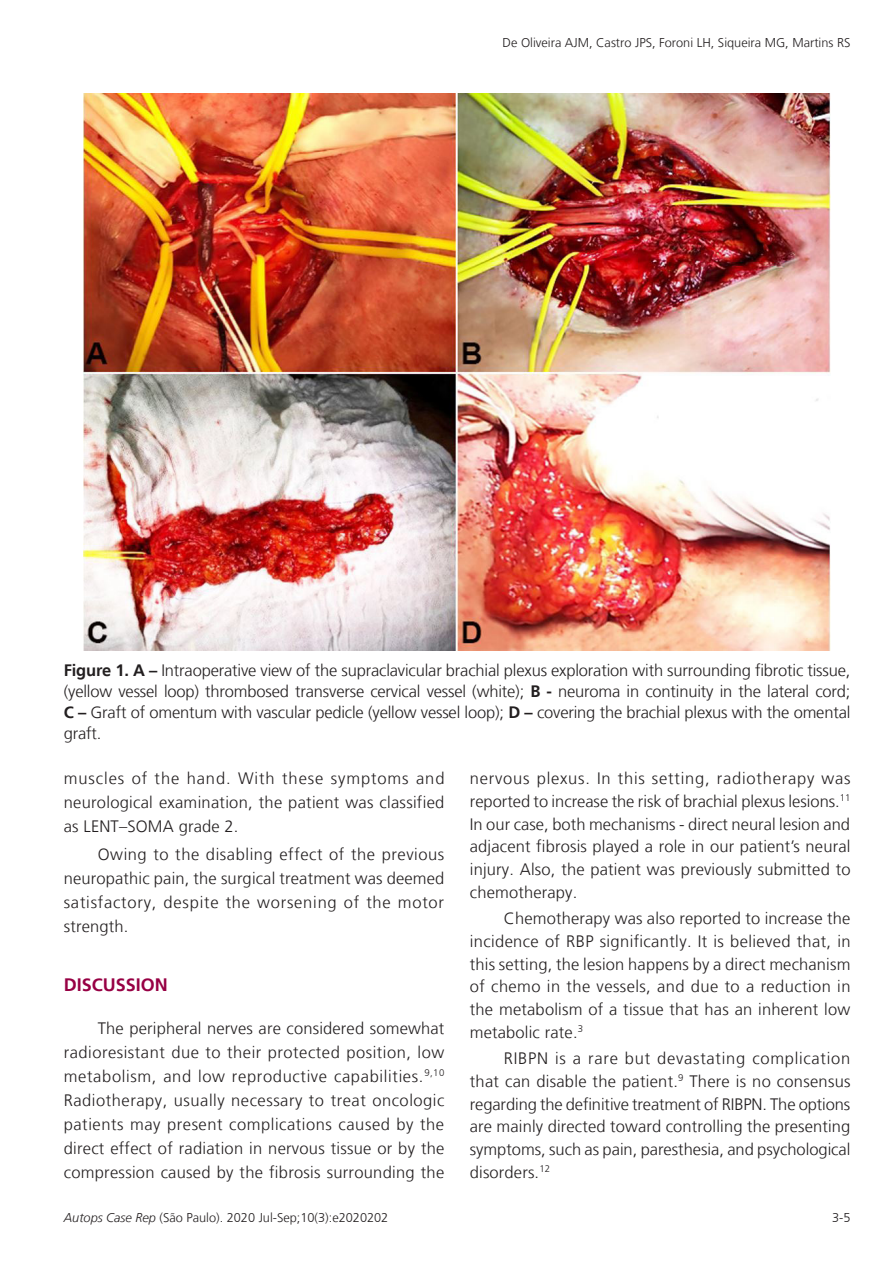
<style>
.page{position:relative;width:893px;height:1263px;background:#fff}
.page>*{position:absolute;margin:0;border:0;box-sizing:border-box;transform-origin:0 0}
.Heading1{font:700 18px "Frutiger LT";color:#970044}
.Paragraph{font:300 16.5px/22.8px "Frutiger LT";letter-spacing:.01em;color:#231f20;text-align:justify}
.FigureCaption{font:300 16.5px/21px "Frutiger LT";letter-spacing:-.01em;color:#231f20;text-align:justify}
.t1{font:300 12.75px "Frutiger LT";color:#231f20}
.s1{font-weight:700}
.s2{font-style:italic}
</style>
<div class="page">
<img style="left:83px;top:94px;width:748px;height:557px">
<p class="t1" style="left:503px;top:35px;width:349px">De Oliveira AJM, Castro JPS, Foroni LH, Siqueira MG, Martins RS</p>
<p class="FigureCaption" style="left:64px;top:660px;width:788px"><span class="s1">Figure 1. A –</span> Intraoperative view of the supraclavicular brachial plexus exploration with surrounding fibrotic tissue, (yellow vessel loop) thrombosed transverse cervical vessel (white); <span class="s1">B -</span> neuroma in continuity in the lateral cord; <span class="s1">C –</span> Graft of omentum with vascular pedicle (yellow vessel loop); <span class="s1">D –</span> covering the brachial plexus with the omental graft.</p>
<p class="Paragraph" style="left:64px;top:767px;width:382px;line-height:24px">muscles of the hand. With these symptoms and neurological examination, the patient was classified as LENT–SOMA grade 2.</p>
<p class="Paragraph" style="left:64px;top:842px;width:382px;line-height:24px;text-indent:34px">Owing to the disabling effect of the previous neuropathic pain, the surgical treatment was deemed satisfactory, despite the worsening of the motor strength.</p>
<p class="Heading1" style="left:64px;top:974px;width:106px">DISCUSSION</p>
<p class="Paragraph" style="left:64px;top:1016px;width:382px;line-height:24px;text-indent:34px">The peripheral nerves are considered somewhat radioresistant due to their protected position, low metabolism, and low reproductive capabilities.<sup>9,10<br></sup>Radiotherapy, usually necessary to treat oncologic patients may present complications caused by the direct effect of radiation in nervous tissue or by the compression caused by the fibrosis surrounding the</p>
<p class="Paragraph" style="left:470px;top:767px;width:382px">nervous plexus. In this setting, radiotherapy was reported to increase the risk of brachial plexus lesions.<sup>11<br></sup>In our case, both mechanisms - direct neural lesion and adjacent fibrosis played a role in our patient’s neural injury. Also, the patient was previously submitted to chemotherapy.</p>
<p class="Paragraph" style="left:470px;top:907px;width:382px;text-indent:34px">Chemotherapy was also reported to increase the incidence of RBP significantly. It is believed that, in this setting, the lesion happens by a direct mechanism of chemo in the vessels, and due to a reduction in the metabolism of a tissue that has an inherent low metabolic rate.<sup>3</sup></p>
<p class="Paragraph" style="left:470px;top:1047px;width:382px;text-indent:34px">RIBPN is a rare but devastating complication that can disable the patient.<sup>9</sup> There is no consensus regarding the definitive treatment of RIBPN. The options are mainly directed toward controlling the presenting symptoms, such as pain, paresthesia, and psychological disorders.<sup>12</sup></p>
<p class="t1" style="left:64px;top:1210px;width:326px"><span class="s2">Autops Case Rep</span> (São Paulo). 2020 Jul-Sep;10(3):e2020202</p>
<p class="t1" style="left:832px;top:1210px;width:20px">3-5</p>
</div>
